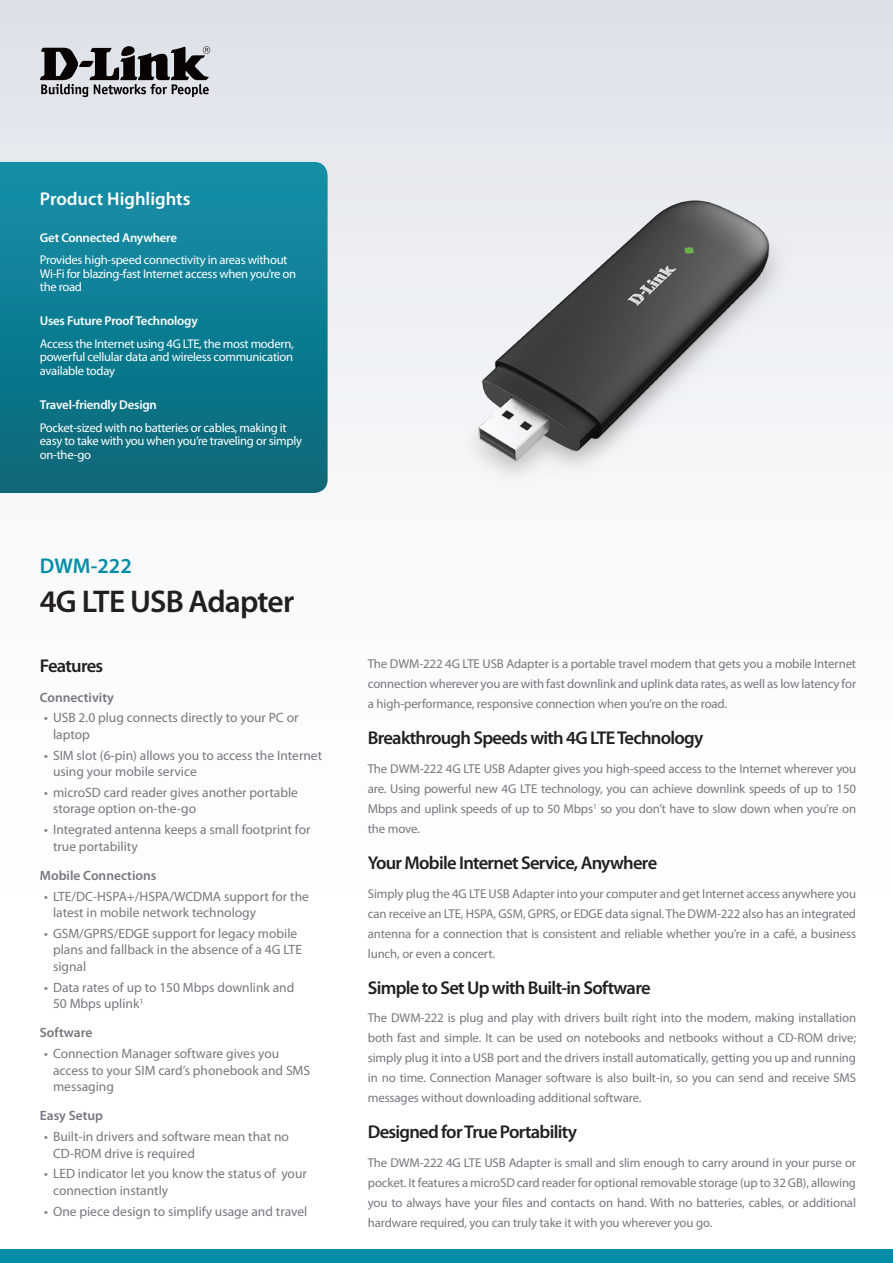
<style>
.page{position:relative;width:893px;height:1263px;background:#fff}
.page>*{position:absolute;margin:0;border:0;box-sizing:border-box;transform-origin:0 0}
.t1{font:600 31.5px "Myriad Pro";letter-spacing:-.025em;color:#231f20}
.t2{font:600 21.3px "Myriad Pro";color:#008da8}
.t3{font:600 18.6px "Myriad Pro";letter-spacing:-.04em;color:#231f20}
.t4{font:600 18.6px "Myriad Pro";color:#fff}
.t5{font:13.5px/16.5px "Myriad Pro";color:#74787d}
.t6{font:600 13.5px "Myriad Pro";color:#74787d}
.t7{font:12.9px/20px "Myriad Pro";letter-spacing:-.01em;color:#74787d;text-align:justify}
.t8{font:600 12.9px "Myriad Pro";letter-spacing:-.015em;color:#fff}
.t9{font:12.6px/13.5px "Myriad Pro";letter-spacing:-.025em;color:#fff}
</style>
<div class="page">
<div style="left:0;top:0;width:893px;height:1084px;background:linear-gradient(to bottom,#e3e6ec,#fff)"></div>
<div style="left:0;top:1249px;width:893px;height:14px;background:#008da8"></div>
<svg style="left:0;top:162px;width:328px;height:331px;background:#0f7c90"></svg>
<svg style="left:40px;top:46px;width:170px;height:51px;background:#807f83"></svg>
<img style="left:436px;top:171px;width:360px;height:322px">
<h3 class="t4" style="left:40px;top:187px;width:152px">Product Highlights</h3>
<p class="t8" style="left:40px;top:229px;width:139px">Get Connected Anywhere</p>
<p class="t9" style="left:40px;top:253px;width:258px">Provides high-speed connectivity in areas without<br>Wi-Fi for blazing-fast Internet access when you’re on the road</p>
<p class="t8" style="left:40px;top:313px;width:159px">Uses Future Proof Technology</p>
<p class="t9" style="left:40px;top:337px;width:255px;text-align:justify">Access the Internet using 4G LTE, the most modern, powerful cellular data and wireless communication available today</p>
<p class="t8" style="left:40px;top:397px;width:119px">Travel-friendly Design</p>
<p class="t9" style="left:40px;top:421px;width:264px">Pocket-sized with no batteries or cables, making it easy to take with you when you’re traveling or simply on-the-go</p>
<h2 class="t2" style="left:40px;top:552px;width:93px">DWM-222</h2>
<h1 class="t1" style="left:40px;top:582px;width:256px">4G LTE USB Adapter</h1>
<h3 class="t3" style="left:40px;top:654px;width:65px">Features</h3>
<p class="t6" style="left:40px;top:688px;width:76px">Connectivity</p>
<p class="t5" style="left:53px;top:709px;width:247px;text-indent:-9px">• USB 2.0 plug connects directly to your PC or laptop</p>
<p class="t5" style="left:53px;top:747px;width:271px;text-indent:-9px">• SIM slot (6-pin) allows you to access the Internet using your mobile service</p>
<p class="t5" style="left:53px;top:784px;width:246px;text-indent:-9px">• microSD card reader gives another portable storage option on-the-go</p>
<p class="t5" style="left:53px;top:821px;width:259px;text-indent:-9px">• Integrated antenna keeps a small footprint for true portability</p>
<p class="t6" style="left:40px;top:867px;width:118px">Mobile Connections</p>
<p class="t5" style="left:53px;top:888px;width:257px;text-indent:-9px">• LTE/DC-HSPA+/HSPA/WCDMA support for the latest in mobile network technology</p>
<p class="t5" style="left:53px;top:925px;width:250px;text-indent:-9px">• GSM/GPRS/EDGE support for legacy mobile plans and fallback in the absence of a 4G LTE signal</p>
<p class="t5" style="left:53px;top:979px;width:243px;text-indent:-9px">• Data rates of up to 150 Mbps downlink and<br>50 Mbps uplink<sup>1</sup></p>
<p class="t6" style="left:40px;top:1024px;width:54px">Software</p>
<p class="t5" style="left:53px;top:1045px;width:259px;text-indent:-9px">• Connection Manager software gives you access to your SIM card’s phonebook and SMS messaging</p>
<p class="t6" style="left:40px;top:1107px;width:65px">Easy Setup</p>
<p class="t5" style="left:53px;top:1128px;width:237px;text-indent:-9px">• Built-in drivers and software mean that no<br>CD-ROM drive is required</p>
<p class="t5" style="left:53px;top:1165px;width:255px;text-indent:-9px">• LED indicator let you know the status of your connection instantly</p>
<p class="t5" style="left:44px;top:1203px;width:265px">• One piece design to simplify usage and travel</p>
<p class="t7" style="left:368px;top:654px;width:490px">The DWM-222 4G LTE USB Adapter is a portable travel modem that gets you a mobile Internet connection wherever you are with fast downlink and uplink data rates, as well as low latency for a high-performance, responsive connection when you’re on the road.</p>
<h3 class="t3" style="left:368px;top:726px;width:337px">Breakthrough Speeds with 4G LTE Technology</h3>
<p class="t7" style="left:368px;top:758px;width:490px">The DWM-222 4G LTE USB Adapter gives you high-speed access to the Internet wherever you are. Using powerful new 4G LTE technology, you can achieve downlink speeds of up to 150<br>Mbps and uplink speeds of up to 50 Mbps<sup>1</sup> so you don’t have to slow down when you’re on the move.</p>
<h3 class="t3" style="left:368px;top:851px;width:291px">Your Mobile Internet Service, Anywhere</h3>
<p class="t7" style="left:368px;top:883px;width:490px">Simply plug the 4G LTE USB Adapter into your computer and get Internet access anywhere you can receive an LTE, HSPA, GSM, GPRS, or EDGE data signal. The DWM-222 also has an integrated antenna for a connection that is consistent and reliable whether you’re in a café, a business lunch, or even a concert.</p>
<h3 class="t3" style="left:368px;top:975px;width:284px">Simple to Set Up with Built-in Software</h3>
<p class="t7" style="left:368px;top:1008px;width:490px">The DWM-222 is plug and play with drivers built right into the modem, making installation both fast and simple. It can be used on notebooks and netbooks without a CD‑ROM drive; simply plug it into a USB port and the drivers install automatically, getting you up and running in no time. Connection Manager software is also built-in, so you can send and receive SMS messages without downloading additional software.</p>
<h3 class="t3" style="left:368px;top:1120px;width:211px">Designed for True Portability</h3>
<p class="t7" style="left:368px;top:1152px;width:490px">The DWM-222 4G LTE USB Adapter is small and slim enough to carry around in your purse or pocket. It features a microSD card reader for optional removable storage (up to 32 GB), allowing you to always have your files and contacts on hand. With no batteries, cables, or additional hardware required, you can truly take it with you wherever you go.</p>
</div>
